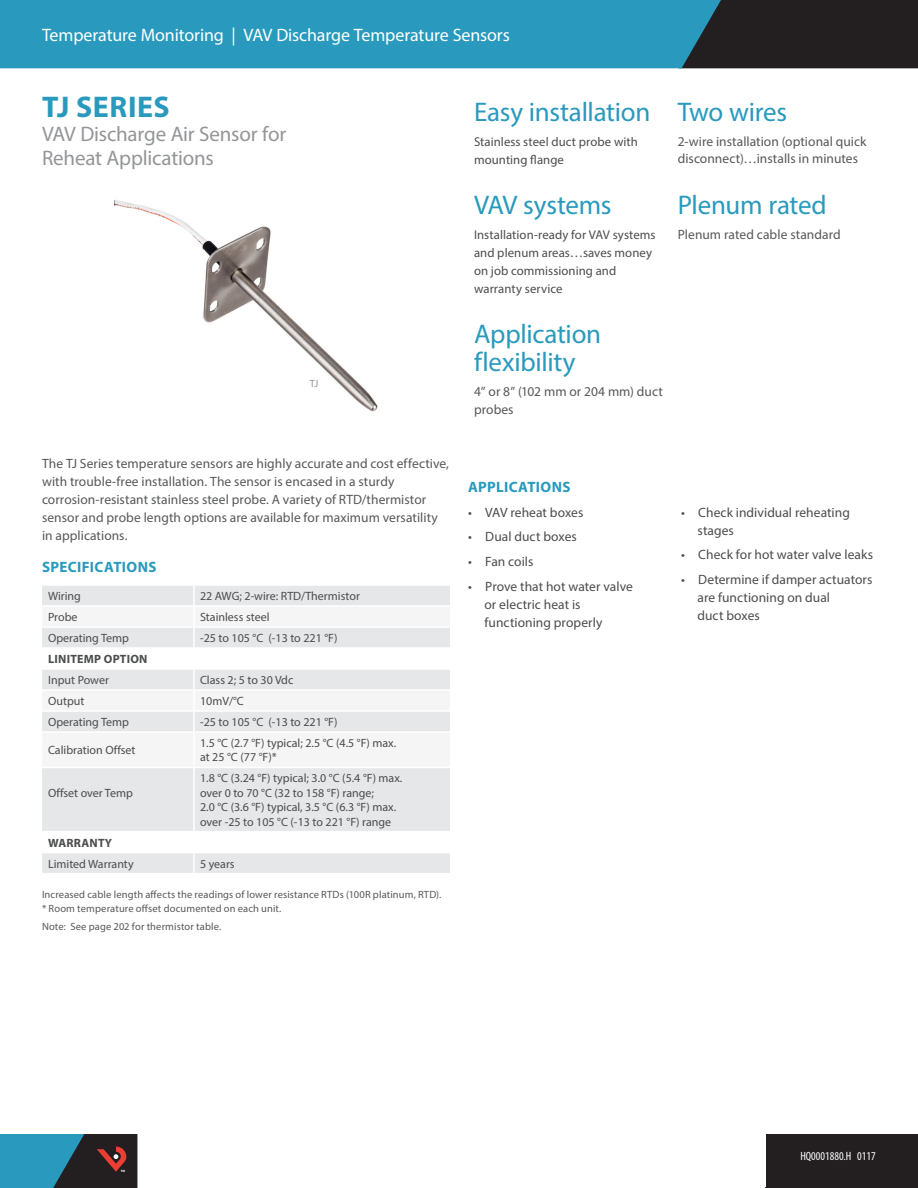
<style>
.page{position:relative;width:918px;height:1188px;background:#fff}
.page>*{position:absolute;margin:0;border:0;box-sizing:border-box;transform-origin:0 0}
.t1{font:700 30px "Myriad Pro";letter-spacing:.015em;color:#299abd}
.t2{font:27px/28.5px "Myriad Pro";letter-spacing:-.01em;color:#299abd}
.t3{font:21px/24px "Myriad Pro";letter-spacing:-.01em;color:#939598}
.t4{font:18px "Myriad Pro";letter-spacing:-.01em;color:#fff}
.t5{font:700 15px "Myriad Pro";letter-spacing:.025em;color:#299abd}
.t6{font:13.5px/18px "Myriad Pro";letter-spacing:.005em;color:#57585a}
.t7{font:13.5px/18px "Myriad Pro";letter-spacing:.005em;color:#4b4c4d}
.t8{font:12.75px/18px "Myriad Pro";letter-spacing:.005em;color:#4b4c4d}
.t9{font:12px/14.4px "Myriad Pro";color:#4b4c4d}
.t10{font:700 12px "Myriad Pro";letter-spacing:.02em;color:#4b4c4d}
.t11{font:condensed 12px "Myriad Pro";color:#fff}
.t12{font:10.5px/13.5px "Myriad Pro";letter-spacing:.015em;color:#57585a}
.t13{font:10.5px "Myriad Pro";color:#939598}
.t14{font:700 3.15px "Myriad Pro";color:#fff}
.s1{font-size:13.5px;color:#57585a}
</style>
<div class="page">
<img style="left:114px;top:200px;width:264px;height:212px">
<div style="left:42px;top:586px;width:408px;height:287px;background:#e6e7e9"></div>
<svg style="left:42px;top:607px;width:408px;height:40px;fill:#f5f5f6"></svg>
<svg style="left:42px;top:649px;width:408px;height:203px;fill:#e6e7e9"></svg>
<hr style="left:42px;top:605px;width:152px;height:2px;background:#fff">
<hr style="left:194px;top:605px;width:256px;height:2px;background:#fff">
<hr style="left:42px;top:626px;width:152px;height:2px;background:#fff">
<hr style="left:194px;top:626px;width:256px;height:2px;background:#fff">
<svg style="left:193px;top:586px;width:2px;height:61px"></svg>
<hr style="left:42px;top:689px;width:152px;height:2px;background:#fff">
<hr style="left:194px;top:689px;width:256px;height:2px;background:#fff">
<hr style="left:42px;top:710px;width:152px;height:2px;background:#fff">
<hr style="left:194px;top:710px;width:256px;height:2px;background:#fff">
<svg style="left:193px;top:670px;width:2px;height:61px"></svg>
<hr style="left:42px;top:731px;width:152px;height:2px;background:#fff">
<hr style="left:194px;top:731px;width:256px;height:2px;background:#fff">
<hr style="left:193px;top:733px;width:2px;height:34px;background:#fff">
<hr style="left:42px;top:767px;width:152px;height:1px;background:#fff">
<hr style="left:194px;top:767px;width:256px;height:1px;background:#fff">
<hr style="left:193px;top:768px;width:2px;height:63px;background:#fff">
<hr style="left:193px;top:853px;width:2px;height:20px;background:#fff">
<hr style="left:42px;top:647px;width:152px;height:2px;background:#fff">
<hr style="left:194px;top:647px;width:257px;height:2px;background:#fff">
<svg style="left:449px;top:649px;width:1px;height:19px"></svg>
<hr style="left:42px;top:668px;width:152px;height:2px;background:#fff">
<hr style="left:194px;top:668px;width:257px;height:2px;background:#fff">
<hr style="left:42px;top:831px;width:152px;height:1px;background:#fff">
<hr style="left:194px;top:831px;width:257px;height:1px;background:#fff">
<hr style="left:449px;top:832px;width:2px;height:20px;background:#fff">
<hr style="left:42px;top:852px;width:152px;height:1px;background:#fff">
<hr style="left:194px;top:852px;width:257px;height:1px;background:#fff">
<div style="left:84px;top:1134px;width:834px;height:54px;background:#231f20"></div>
<svg style="left:0;top:1134px;width:84px;height:54px;background:#2783a0"></svg>
<div style="left:729px;top:0;width:189px;height:68px;background:#231f20"></div>
<svg style="left:97px;top:1147px;width:29px;height:25px"></svg>
<div style="left:0;top:0;width:729px;height:68px;background:#299abd"></div>
<div style="left:138px;top:1133px;width:628px;height:54px;background:#fff"></div>
<h3 class="t4" style="left:42px;top:24px;width:469px">Temperature Monitoring | VAV Discharge Temperature Sensors</h3>
<h1 class="t1" style="left:42px;top:87px;width:129px">TJ SERIES</h1>
<h3 class="t3" style="left:42px;top:122px;width:246px">VAV Discharge Air Sensor for<br>Reheat Applications</h3>
<p class="t13" style="left:310px;top:377px;width:10px">TJ</p>
<p class="t6" style="left:42px;top:454px;width:409px">The TJ Series temperature sensors are highly accurate and cost effective, with trouble-free installation. The sensor is encased in a sturdy corrosion-resistant stainless steel probe. A variety of RTD/thermistor sensor and probe length options are available for maximum versatility in applications.</p>
<p class="t5" style="left:42px;top:558px;width:116px">SPECIFICATIONS</p>
<p class="t9" style="left:48px;top:589px;width:34px">Wiring</p>
<p class="t9" style="left:200px;top:589px;width:161px">22 AWG; 2-wire: RTD/Thermistor</p>
<p class="t9" style="left:48px;top:610px;width:31px">Probe</p>
<p class="t9" style="left:200px;top:610px;width:71px">Stainless steel</p>
<p class="t9" style="left:48px;top:631px;width:82px">Operating Temp</p>
<p class="t9" style="left:200px;top:631px;width:139px">-25 to 105 °C (-13 to 221 °F)</p>
<p class="t10" style="left:48px;top:651px;width:101px">LINITEMP OPTION</p>
<p class="t9" style="left:48px;top:673px;width:62px">Input Power</p>
<p class="t9" style="left:200px;top:673px;width:95px">Class 2; 5 to 30 Vdc</p>
<p class="t9" style="left:48px;top:694px;width:38px">Output</p>
<p class="t9" style="left:200px;top:694px;width:45px">10mV/°C</p>
<p class="t9" style="left:48px;top:715px;width:82px">Operating Temp</p>
<p class="t9" style="left:200px;top:715px;width:139px">-25 to 105 °C (-13 to 221 °F)</p>
<p class="t9" style="left:48px;top:743px;width:89px">Calibration Offset</p>
<p class="t9" style="left:200px;top:736px;width:198px">1.5 °C (2.7 °F) typical; 2.5 °C (4.5 °F) max. at 25 °C (77 °F)*</p>
<p class="t9" style="left:48px;top:785px;width:86px">Offset over Temp</p>
<p class="t9" style="left:200px;top:771px;width:204px">1.8 °C (3.24 °F) typical; 3.0 °C (5.4 °F) max. over 0 to 70 °C (32 to 158 °F) range;<br>2.0 °C (3.6 °F) typical, 3.5 °C (6.3 °F) max. over -25 to 105 °C (-13 to 221 °F) range</p>
<p class="t10" style="left:48px;top:835px;width:65px">WARRANTY</p>
<p class="t9" style="left:48px;top:856px;width:87px">Limited Warranty</p>
<p class="t9" style="left:200px;top:856px;width:36px">5 years</p>
<p class="t12" style="left:42px;top:888px;width:401px">Increased cable length affects the readings of lower resistance RTDs (100R platinum, RTD). * Room temperature offset documented on each unit.</p>
<p class="t12" style="left:42px;top:919px;width:181px">Note: See page 202 for thermistor table.</p>
<h2 class="t2" style="left:474px;top:97px;width:178px">Easy installation</h2>
<p class="t8" style="left:474px;top:132px;width:165px">Stainless steel duct probe with mounting flange</p>
<h2 class="t2" style="left:474px;top:190px;width:139px">VAV systems</h2>
<p class="t8" style="left:474px;top:225px;width:183px">Installation-ready for VAV systems and plenum areas<span class="s1">…</span>saves money on job commissioning and warranty service</p>
<h2 class="t2" style="left:474px;top:319px;width:129px">Application flexibility</h2>
<p class="t6" style="left:474px;top:382px;width:190px">4” or 8” (102 mm or 204 mm) duct probes</p>
<h2 class="t2" style="left:678px;top:97px;width:111px">Two wires</h2>
<p class="t6" style="left:678px;top:132px;width:190px">2-wire installation (optional quick disconnect)…installs in minutes</p>
<h2 class="t2" style="left:678px;top:190px;width:151px">Plenum rated</h2>
<p class="t6" style="left:678px;top:225px;width:164px">Plenum rated cable standard</p>
<p class="t5" style="left:468px;top:477px;width:104px">APPLICATIONS</p>
<p class="t7" style="left:468px;top:503px;width:117px">• VAV reheat boxes</p>
<p class="t7" style="left:468px;top:528px;width:110px">• Dual duct boxes</p>
<p class="t7" style="left:468px;top:552px;width:67px">• Fan coils</p>
<p class="t7" style="left:484px;top:577px;width:150px;text-indent:-16px">• Prove that hot water valve or electric heat is functioning properly</p>
<p class="t7" style="left:698px;top:503px;width:154px;text-indent:-16px">• Check individual reheating stages</p>
<p class="t7" style="left:681px;top:546px;width:194px">• Check for hot water valve leaks</p>
<p class="t7" style="left:698px;top:570px;width:177px;text-indent:-16px">• Determine if damper actuators are functioning on dual<br>duct boxes</p>
<p class="t14" style="left:121px;top:1169px;width:6px">TM</p>
<p class="t11" style="left:800px;top:1149px;width:77px">HQ0001880.H 0117</p>
</div>
